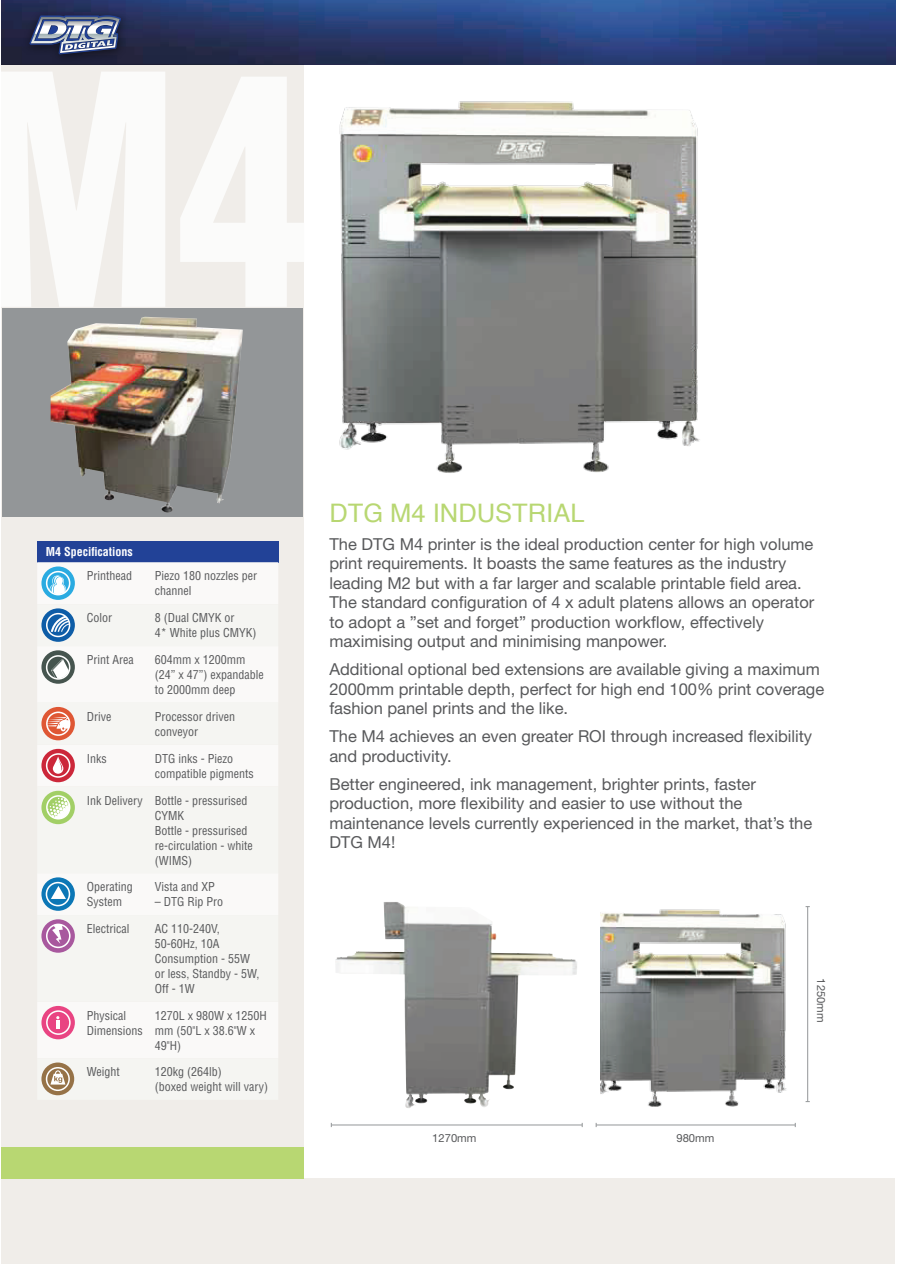
<style>
.page{position:relative;width:897px;height:1264px;background:#fff}
.page>*{position:absolute;margin:0;border:0;box-sizing:border-box;transform-origin:0 0}
.t1{font:25.5px "Helvetica";color:#b8d772}
.t2{font:16.5px/19.5px "Helvetica Neue";color:#58595b}
.t3{font:condensed 12px/15px "Helvetica";color:#58595b}
.t4{font:700 condensed 12px "Helvetica";color:#fff}
.t5{font:11.25px "Helvetica Neue";color:#58595b}
</style>
<div class="page">
<img style="left:2px;top:0;width:893px;height:64px">
<div style="left:2px;top:1178px;width:893px;height:85px;background:#f0ede9"></div>
<div style="left:21px;top:8px;width:109px;height:57px;background:#040503;opacity:.56"></div>
<svg style="left:29px;top:15px;width:92px;height:39px;background:#6e7a98"></svg>
<div style="left:2px;top:64px;width:302px;height:1114px;background:#f0ede9"></div>
<div style="left:2px;top:1147px;width:302px;height:31px;background:#b8d772"></div>
<img style="left:339px;top:101px;width:361px;height:372px">
<hr style="left:807px;top:906px;width:1px;height:195px;background:#939698">
<hr style="left:596px;top:1124px;width:199px;height:1px;background:#939698">
<img style="left:600px;top:909px;width:187px;height:197px">
<hr style="left:331px;top:1124px;width:251px;height:1px;background:#939698">
<img style="left:335px;top:902px;width:155px;height:206px">
<div style="left:2px;top:308px;width:300px;height:209px;background:#939698"></div>
<img style="left:51px;top:317px;width:170px;height:195px">
<div style="left:37px;top:541px;width:241px;height:21px;background:#224297"></div>
<div style="left:37px;top:562px;width:241px;height:42px;background:#faf9f8"></div>
<div style="left:37px;top:611px;width:241px;height:485px;background:#f5f5f2"></div>
<svg style="left:41px;top:566px;width:34px;height:34px"></svg>
<svg style="left:46px;top:571px;width:24px;height:24px"></svg>
<svg style="left:41px;top:608px;width:34px;height:34px"></svg>
<svg style="left:46px;top:613px;width:24px;height:24px"></svg>
<svg style="left:41px;top:650px;width:34px;height:34px"></svg>
<svg style="left:46px;top:655px;width:24px;height:24px"></svg>
<div style="left:41px;top:707px;width:34px;height:33px;background:#df5734;border-radius:50%"></div>
<svg style="left:46px;top:711px;width:24px;height:25px"></svg>
<svg style="left:41px;top:749px;width:34px;height:33px"></svg>
<svg style="left:46px;top:753px;width:24px;height:25px"></svg>
<div style="left:41px;top:791px;width:34px;height:33px;background:#a2cf66;border-radius:50%"></div>
<svg style="left:46px;top:795px;width:24px;height:26px"></svg>
<svg style="left:41px;top:877px;width:34px;height:34px"></svg>
<svg style="left:46px;top:882px;width:24px;height:24px"></svg>
<div style="left:41px;top:919px;width:34px;height:33px;background:#a8589e;border-radius:50%"></div>
<svg style="left:46px;top:923px;width:25px;height:25px"></svg>
<div style="left:41px;top:1006px;width:34px;height:33px;background:#e94482;border-radius:50%"></div>
<svg style="left:46px;top:1010px;width:25px;height:25px"></svg>
<div style="left:41px;top:1062px;width:33px;height:33px;background:#967247;border-radius:50%"></div>
<svg style="left:46px;top:1067px;width:24px;height:24px"></svg>
<p class="t4" style="left:46px;top:544px;width:89px">M4 Specifications</p>
<p class="t3" style="left:87px;top:568px;width:47px">Printhead</p>
<p class="t3" style="left:155px;top:568px;width:104px">Piezo 180 nozzles per channel</p>
<p class="t3" style="left:87px;top:610px;width:27px">Color</p>
<p class="t3" style="left:155px;top:610px;width:103px">8 (Dual CMYK or<br>4* White plus CMYK)</p>
<p class="t3" style="left:87px;top:652px;width:48px">Print Area</p>
<p class="t3" style="left:155px;top:652px;width:110px">604mm x 1200mm (24” x 47”) expandable to 2000mm deep</p>
<p class="t3" style="left:87px;top:709px;width:26px">Drive</p>
<p class="t3" style="left:155px;top:709px;width:82px">Processor driven conveyor</p>
<p class="t3" style="left:87px;top:751px;width:21px">Inks</p>
<p class="t3" style="left:155px;top:751px;width:100px">DTG inks - Piezo compatible pigments</p>
<p class="t3" style="left:155px;top:792px;width:99px;text-indent:-68px">Ink Delivery Bottle - pressurised<br>CYMK<br>Bottle - pressurised re-circulation - white (WIMS)</p>
<p class="t3" style="left:87px;top:879px;width:47px">Operating<br>System</p>
<p class="t3" style="left:155px;top:879px;width:62px">Vista and XP</p>
<p class="t3" style="left:155px;top:894px;width:70px">– DTG Rip Pro</p>
<p class="t3" style="left:87px;top:921px;width:44px">Electrical</p>
<p class="t3" style="left:155px;top:921px;width:106px">AC 110-240V,<br>50-60Hz, 10A<br>Consumption - 55W or less, Standby - 5W,<br>Off - 1W</p>
<p class="t3" style="left:87px;top:1008px;width:57px">Physical<br>Dimensions</p>
<p class="t3" style="left:155px;top:1008px;width:113px">1270L x 980W x 1250H mm (50"L x 38.6"W x<br>49"H)</p>
<p class="t3" style="left:87px;top:1064px;width:35px">Weight</p>
<p class="t3" style="left:155px;top:1064px;width:115px">120kg (264lb)<br>(boxed weight will vary)</p>
<h1 class="t1" style="left:329px;top:493px;width:257px">DTG M4 INDUSTRIAL</h1>
<p class="t2" style="left:329px;top:534px;width:486px">The DTG M4 printer is the ideal production center for high volume print requirements. It boasts the same features as the industry leading M2 but with a far larger and scalable printable field area.<br>The standard configuration of 4 x adult platens allows an operator to adopt a ”set and forget” production workflow, effectively maximising output and minimising manpower.</p>
<p class="t2" style="left:329px;top:659px;width:496px">Additional optional bed extensions are available giving a maximum<br>2000mm printable depth, perfect for high end 100% print coverage fashion panel prints and the like.</p>
<p class="t2" style="left:329px;top:726px;width:484px">The M4 achieves an even greater ROI through increased flexibility and productivity.</p>
<p class="t2" style="left:329px;top:774px;width:484px">Better engineered, ink management, brighter prints, faster production, more flexibility and easier to use without the maintenance levels currently experienced in the market, that’s the DTG M4!</p>
<p class="t5" style="left:432px;top:1131px;width:46px">1270mm</p>
<p class="t5" style="left:676px;top:1131px;width:39px">980mm</p>
<p class="t5" style="left:827px;top:978px;width:46px;rotate:90deg">1250mm</p>
</div>
